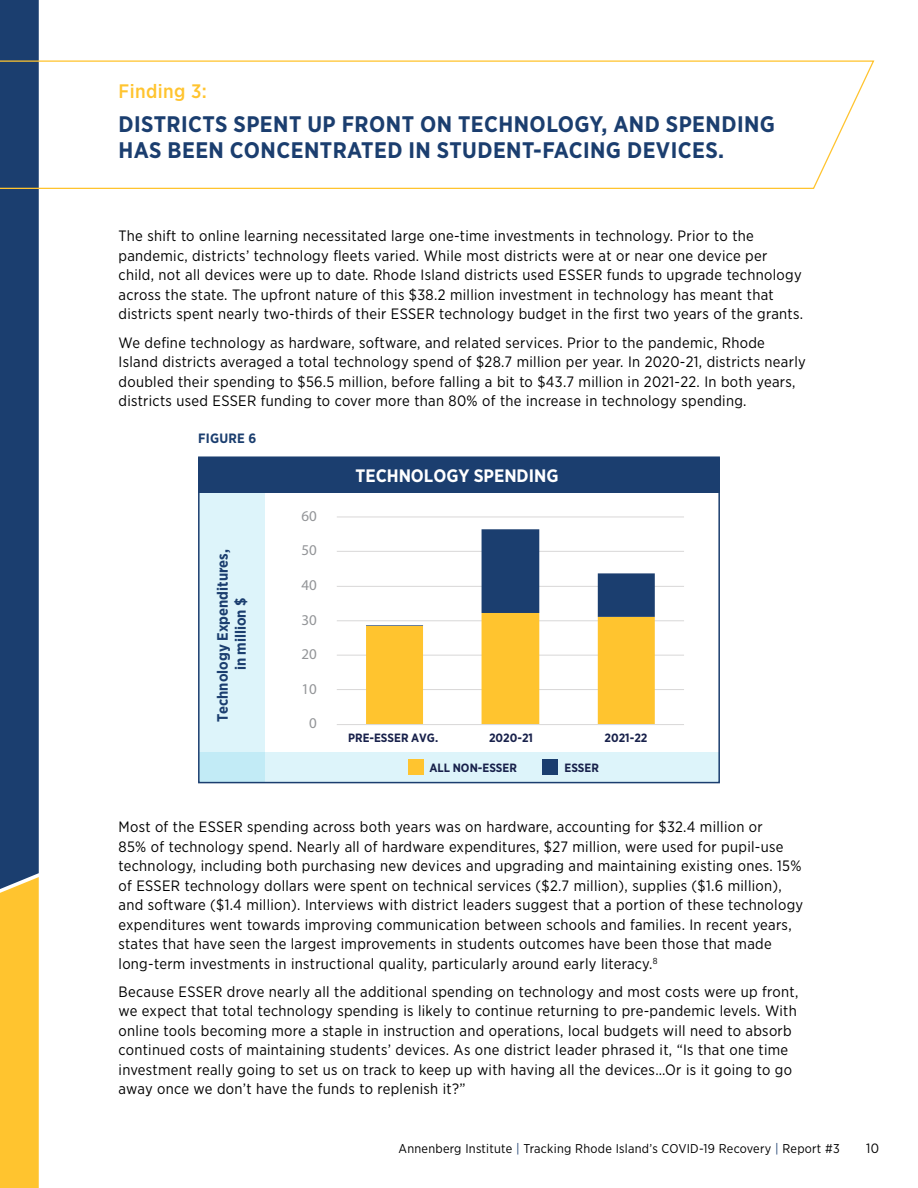
<style>
.page{position:relative;width:918px;height:1188px;background:#fff}
.page>*{position:absolute;margin:0;border:0;box-sizing:border-box;transform-origin:0 0}
.t1{font:700 22.5px/25.5px "Gotham Narrow";letter-spacing:.02em;color:#1b3e6f}
.t2{font:500 19.5px "Gotham Narrow";letter-spacing:.02em;color:#ffc42f}
.t3{font:700 18px "Gotham Narrow";color:#fff}
.t4{font:15px/19.5px "Gotham Narrow";letter-spacing:.02em;color:#000}
.t5{font:700 15px/18px "Gotham Narrow";color:#1b3e6f;text-align:center}
.t6{font:15px "Myriad Pro";color:#939598}
.t7{font:700 13.5px "Gotham Narrow";letter-spacing:.02em;color:#1b3e6f}
.t8{font:13.5px "Gotham Narrow";color:#000}
.t9{font:12.75px "Gotham Narrow";letter-spacing:.02em;color:#000}
.t10{font:700 12px "Gotham Narrow";color:#18214b}
.s1{color:#1b3e6f}
</style>
<div class="page">
<svg style="left:0;top:0;width:39px;height:1188px;background:#5e655e"></svg>
<svg style="left:0;top:60px;width:875px;height:130px"></svg>
<div style="left:200px;top:462px;width:65px;height:321px;background:#ddf4fa"></div>
<svg style="left:201px;top:753px;width:516px;height:27px;background:#d9f2f9"></svg>
<div style="left:198px;top:458px;width:522px;height:34px;background:#1b3e6f"></div>
<div style="left:198px;top:456px;width:522px;height:327px;border:2px solid #1b3e6f"></div>
<div style="left:408px;top:759px;width:16px;height:16px;background:#ffc42f"></div>
<div style="left:542px;top:759px;width:16px;height:16px;background:#1b3e6f"></div>
<hr style="left:337px;top:689px;width:347px;height:1px;background:#dad9d9">
<hr style="left:337px;top:655px;width:347px;height:1px;background:#dad9d9">
<hr style="left:337px;top:620px;width:347px;height:1px;background:#dad9d9">
<hr style="left:337px;top:586px;width:347px;height:1px;background:#dad9d9">
<hr style="left:337px;top:551px;width:347px;height:1px;background:#dad9d9">
<hr style="left:337px;top:516px;width:347px;height:1px;background:#dad9d9">
<svg style="left:366px;top:529px;width:289px;height:195px"></svg>
<hr style="left:337px;top:724px;width:347px;height:1px;background:#dad9d9">
<h2 class="t2" style="left:119px;top:79px;width:90px">Finding 3:</h2>
<h1 class="t1" style="left:119px;top:112px;width:658px">DISTRICTS SPENT UP FRONT ON TECHNOLOGY, AND SPENDING<br>HAS BEEN CONCENTRATED IN STUDENT-FACING DEVICES.</h1>
<p class="t4" style="left:119px;top:226px;width:686px">The shift to online learning necessitated large one-time investments in technology. Prior to the pandemic, districts’ technology fleets varied. While most districts were at or near one device per child, not all devices were up to date. Rhode Island districts used ESSER funds to upgrade technology across the state. The upfront nature of this $38.2 million investment in technology has meant that districts spent nearly two-thirds of their ESSER technology budget in the first two years of the grants.</p>
<p class="t4" style="left:119px;top:332px;width:689px">We define technology as hardware, software, and related services. Prior to the pandemic, Rhode Island districts averaged a total technology spend of $28.7 million per year. In 2020-21, districts nearly doubled their spending to $56.5 million, before falling a bit to $43.7 million in 2021-22. In both years, districts used ESSER funding to cover more than 80% of the increase in technology spending.</p>
<p class="t7" style="left:198px;top:429px;width:60px">FIGURE 6</p>
<p class="t5" style="left:213px;top:722px;width:175px;rotate:-90deg">Technology Expenditures, in million $</p>
<p class="t6" style="left:301px;top:507px;width:17px">60</p>
<p class="t6" style="left:301px;top:541px;width:17px">50</p>
<p class="t6" style="left:301px;top:576px;width:17px">40</p>
<p class="t6" style="left:301px;top:610px;width:17px">30</p>
<p class="t6" style="left:301px;top:645px;width:17px">20</p>
<p class="t6" style="left:301px;top:680px;width:17px">10</p>
<p class="t6" style="left:309px;top:714px;width:9px">0</p>
<p class="t3" style="left:355px;top:464px;width:204px">TECHNOLOGY SPENDING</p>
<p class="t10" style="left:348px;top:730px;width:92px">PRE-ESSER AVG.</p>
<p class="t10" style="left:489px;top:730px;width:45px">2020-21</p>
<p class="t10" style="left:605px;top:730px;width:44px">2021-22</p>
<p class="t10" style="left:429px;top:760px;width:89px">ALL NON-ESSER</p>
<p class="t10" style="left:565px;top:760px;width:36px">ESSER</p>
<p class="t4" style="left:119px;top:817px;width:686px">Most of the ESSER spending across both years was on hardware, accounting for $32.4 million or<br>85% of technology spend. Nearly all of hardware expenditures, $27 million, were used for pupil-use technology, including both purchasing new devices and upgrading and maintaining existing ones. 15% of ESSER technology dollars were spent on technical services ($2.7 million), supplies ($1.6 million), and software ($1.4 million). Interviews with district leaders suggest that a portion of these technology expenditures went towards improving communication between schools and families. In recent years, states that have seen the largest improvements in students outcomes have been those that made long-term investments in instructional quality, particularly around early literacy.<sup>8</sup></p>
<p class="t4" style="left:119px;top:982px;width:681px">Because ESSER drove nearly all the additional spending on technology and most costs were up front, we expect that total technology spending is likely to continue returning to pre-pandemic levels. With online tools becoming more a staple in instruction and operations, local budgets will need to absorb continued costs of maintaining students’ devices. As one district leader phrased it, “Is that one time investment really going to set us on track to keep up with having all the devices…Or is it going to go away once we don’t have the funds to replenish it?”</p>
<p class="t9" style="left:399px;top:1140px;width:443px">Annenberg Institute <span class="s1">|</span> Tracking Rhode Island’s COVID-19 Recovery <span class="s1">|</span> Report #3</p>
<p class="t8" style="left:866px;top:1140px;width:14px">10</p>
</div>
